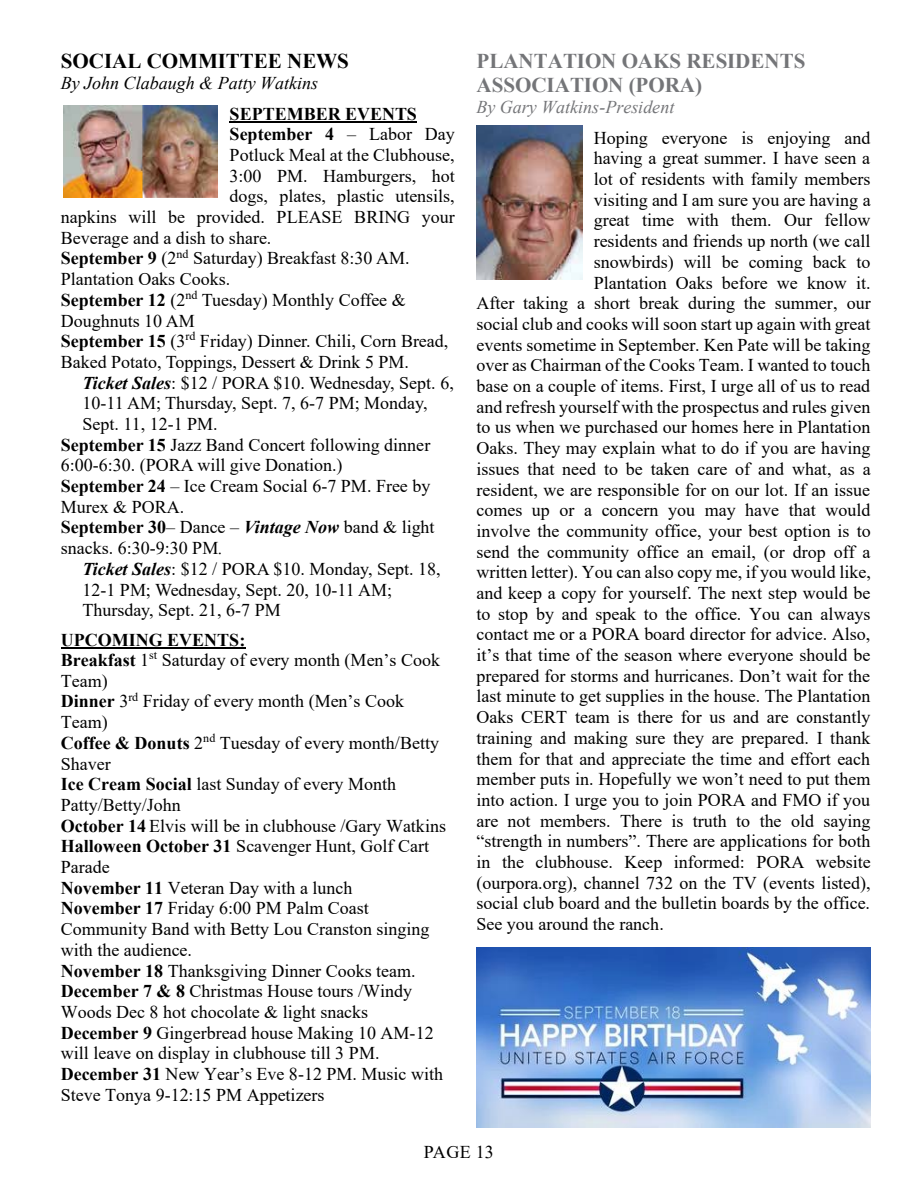
<style>
.page{position:relative;width:918px;height:1188px;background:#fff}
.page>*{position:absolute;margin:0;border:0;box-sizing:border-box;transform-origin:0 0}
.t1{font:700 21px/24.2px "Times New Roman";color:#747578}
.t2{font:700 21px "Times New Roman";color:#000}
.t3{font:18px/20.7px "Times New Roman";color:#000}
.t4{font:700 18px "Times New Roman";color:#000}
.t5{font:italic 18px "Times New Roman";color:#000}
.t6{font:italic 18px "Times New Roman";color:#747578}
.s1{font-weight:400}
.s2{font-weight:700}
.s3{font-weight:700;font-style:italic}
.s4{font-style:italic}
</style>
<div class="page">
<hr style="left:230px;top:122px;width:187px;height:1px;background:#000">
<hr style="left:61px;top:648px;width:184px;height:1px;background:#000">
<img style="left:64px;top:105px;width:154px;height:93px">
<img style="left:477px;top:126px;width:106px;height:154px">
<img style="left:476px;top:948px;width:395px;height:179px">
<p class="t2" style="left:61px;top:46px;width:290px">SOCIAL COMMITTEE NEWS</p>
<p class="t5" style="left:61px;top:71px;width:259px">By John Clabaugh &amp; Patty Watkins</p>
<p class="t4" style="left:230px;top:101px;width:189px">SEPTEMBER EVENTS</p>
<p class="t4" style="left:230px;top:121px;width:227px">September 4 <span class="s1">– Labor Day</span></p>
<p class="t3" style="left:230px;top:144px;width:227px">Potluck Meal at the Clubhouse,</p>
<p class="t3" style="left:230px;top:165px;width:227px">3:00 PM. Hamburgers, hot</p>
<p class="t3" style="left:230px;top:185px;width:227px">dogs, plates, plastic utensils,</p>
<p class="t3" style="left:61px;top:206px;width:395px">napkins will be provided. PLEASE BRING your</p>
<p class="t3" style="left:61px;top:227px;width:212px">Beverage and a dish to share.</p>
<p class="t3" style="left:61px;top:247px;width:350px"><span class="s2">September 9</span> (2<sup>nd</sup> Saturday) Breakfast 8:30 AM.</p>
<p class="t3" style="left:61px;top:268px;width:171px">Plantation Oaks Cooks.</p>
<p class="t3" style="left:61px;top:289px;width:346px"><span class="s2">September 12</span> (2<sup>nd</sup> Tuesday) Monthly Coffee &amp;</p>
<p class="t3" style="left:61px;top:310px;width:135px">Doughnuts 10 AM</p>
<p class="t3" style="left:61px;top:330px;width:389px"><span class="s2">September 15</span> (3<sup>rd</sup> Friday) Dinner. Chili, Corn Bread,</p>
<p class="t3" style="left:61px;top:351px;width:350px">Baked Potato, Toppings, Dessert &amp; Drink 5 PM.</p>
<p class="t3" style="left:82px;top:372px;width:373px"><span class="s3">Ticket Sales</span>: $12 / PORA $10. Wednesday, Sept. 6,</p>
<p class="t3" style="left:82px;top:392px;width:347px">10-11 AM; Thursday, Sept. 7, 6-7 PM; Monday,</p>
<p class="t3" style="left:82px;top:413px;width:137px">Sept. 11, 12-1 PM.</p>
<p class="t3" style="left:61px;top:434px;width:371px"><span class="s2">September 15</span> Jazz Band Concert following dinner</p>
<p class="t3" style="left:61px;top:454px;width:283px">6:00-6:30. (PORA will give Donation.)</p>
<p class="t3" style="left:61px;top:475px;width:371px"><span class="s2">September 24</span> – Ice Cream Social 6-7 PM. Free by</p>
<p class="t3" style="left:61px;top:496px;width:125px">Murex &amp; PORA.</p>
<p class="t3" style="left:61px;top:517px;width:375px"><span class="s2">September 30</span>– Dance – <span class="s3">Vintage Now</span> band &amp; light</p>
<p class="t3" style="left:61px;top:537px;width:163px">snacks. 6:30-9:30 PM<span class="s4">.</span></p>
<p class="t3" style="left:82px;top:558px;width:360px"><span class="s3">Ticket Sales</span>: $12 / PORA $10. Monday, Sept. 18,</p>
<p class="t3" style="left:82px;top:579px;width:311px">12-1 PM; Wednesday, Sept. 20, 10-11 AM;</p>
<p class="t3" style="left:82px;top:599px;width:200px">Thursday, Sept. 21, 6-7 PM</p>
<p class="t3" style="left:61px;top:629px;width:387px"><span class="s2">UPCOMING EVENTS:<br>Breakfast</span> 1<sup>st</sup> Saturday of every month (Men’s Cook Team)<br><span class="s2">Dinner</span> 3<sup>rd</sup> Friday of every month (Men’s Cook Team)<br><span class="s2">Coffee &amp; Donuts</span> 2<sup>nd</sup> Tuesday of every month/Betty Shaver<br><span class="s2">Ice Cream Social</span> last Sunday of every Month Patty/Betty/John<br><span class="s2">October 14</span> Elvis will be in clubhouse /Gary Watkins <span class="s2">Halloween October 31</span> Scavenger Hunt, Golf Cart Parade<br><span class="s2">November 11</span> Veteran Day with a lunch<br><span class="s2">November 17</span> Friday 6:00 PM Palm Coast Community Band with Betty Lou Cranston singing with the audience.<br><span class="s2">November 18</span> Thanksgiving Dinner Cooks team.<br><span class="s2">December 7 &amp; 8</span> Christmas House tours /Windy Woods Dec 8 hot chocolate &amp; light snacks <span class="s2">December 9</span> Gingerbread house Making 10 AM-12 will leave on display in clubhouse till 3 PM.<br><span class="s2">December 31</span> New Year’s Eve 8-12 PM. Music with Steve Tonya 9-12:15 PM Appetizers</p>
<p class="t1" style="left:477px;top:48px;width:330px">PLANTATION OAKS RESIDENTS<br>ASSOCIATION (PORA)</p>
<p class="t6" style="left:477px;top:95px;width:199px">By Gary Watkins-President</p>
<p class="t3" style="left:594px;top:127px;width:278px">Hoping everyone is enjoying and</p>
<p class="t3" style="left:594px;top:147px;width:278px">having a great summer. I have seen a</p>
<p class="t3" style="left:594px;top:168px;width:278px">lot of residents with family members</p>
<p class="t3" style="left:594px;top:189px;width:278px">visiting and I am sure you are having a</p>
<p class="t3" style="left:594px;top:210px;width:278px">great time with them. Our fellow</p>
<p class="t3" style="left:594px;top:230px;width:278px">residents and friends up north (we call</p>
<p class="t3" style="left:594px;top:251px;width:278px">snowbirds) will be coming back to</p>
<p class="t3" style="left:594px;top:272px;width:278px">Plantation Oaks before we know it.</p>
<p class="t3" style="left:477px;top:292px;width:396px">After taking a short break during the summer, our</p>
<p class="t3" style="left:477px;top:313px;width:395px">social club and cooks will soon start up again with great</p>
<p class="t3" style="left:477px;top:334px;width:396px">events sometime in September. Ken Pate will be taking</p>
<p class="t3" style="left:477px;top:354px;width:396px">over as Chairman of the Cooks Team. I wanted to touch</p>
<p class="t3" style="left:477px;top:375px;width:395px">base on a couple of items. First, I urge all of us to read</p>
<p class="t3" style="left:477px;top:396px;width:396px">and refresh yourself with the prospectus and rules given</p>
<p class="t3" style="left:477px;top:416px;width:395px">to us when we purchased our homes here in Plantation</p>
<p class="t3" style="left:477px;top:437px;width:395px">Oaks. They may explain what to do if you are having</p>
<p class="t3" style="left:477px;top:458px;width:396px">issues that need to be taken care of and what, as a</p>
<p class="t3" style="left:477px;top:479px;width:395px">resident, we are responsible for on our lot. If an issue</p>
<p class="t3" style="left:477px;top:499px;width:395px">comes up or a concern you may have that would</p>
<p class="t3" style="left:477px;top:520px;width:396px">involve the community office, your best option is to</p>
<p class="t3" style="left:477px;top:541px;width:395px">send the community office an email, (or drop off a</p>
<p class="t3" style="left:477px;top:561px;width:396px">written letter). You can also copy me, if you would like,</p>
<p class="t3" style="left:477px;top:582px;width:395px">and keep a copy for yourself. The next step would be</p>
<p class="t3" style="left:477px;top:603px;width:396px">to stop by and speak to the office. You can always</p>
<p class="t3" style="left:477px;top:623px;width:395px">contact me or a PORA board director for advice. Also,</p>
<p class="t3" style="left:477px;top:644px;width:395px">it’s that time of the season where everyone should be</p>
<p class="t3" style="left:477px;top:665px;width:395px">prepared for storms and hurricanes. Don’t wait for the</p>
<p class="t3" style="left:477px;top:686px;width:395px">last minute to get supplies in the house. The Plantation</p>
<p class="t3" style="left:477px;top:706px;width:395px">Oaks CERT team is there for us and are constantly</p>
<p class="t3" style="left:477px;top:727px;width:395px">training and making sure they are prepared. I thank</p>
<p class="t3" style="left:477px;top:748px;width:395px">them for that and appreciate the time and effort each</p>
<p class="t3" style="left:477px;top:768px;width:395px">member puts in. Hopefully we won’t need to put them</p>
<p class="t3" style="left:477px;top:789px;width:395px">into action. I urge you to join PORA and FMO if you</p>
<p class="t3" style="left:477px;top:810px;width:396px">are not members. There is truth to the old saying</p>
<p class="t3" style="left:477px;top:830px;width:395px">“strength in numbers”. There are applications for both</p>
<p class="t3" style="left:477px;top:851px;width:396px">in the clubhouse. Keep informed: PORA website</p>
<p class="t3" style="left:477px;top:872px;width:396px">(ourpora.org), channel 732 on the TV (events listed),</p>
<p class="t3" style="left:477px;top:892px;width:395px">social club board and the bulletin boards by the office.</p>
<p class="t3" style="left:477px;top:913px;width:189px">See you around the ranch.</p>
<p class="t3" style="left:424px;top:1141px;width:72px">PAGE 13</p>
</div>
